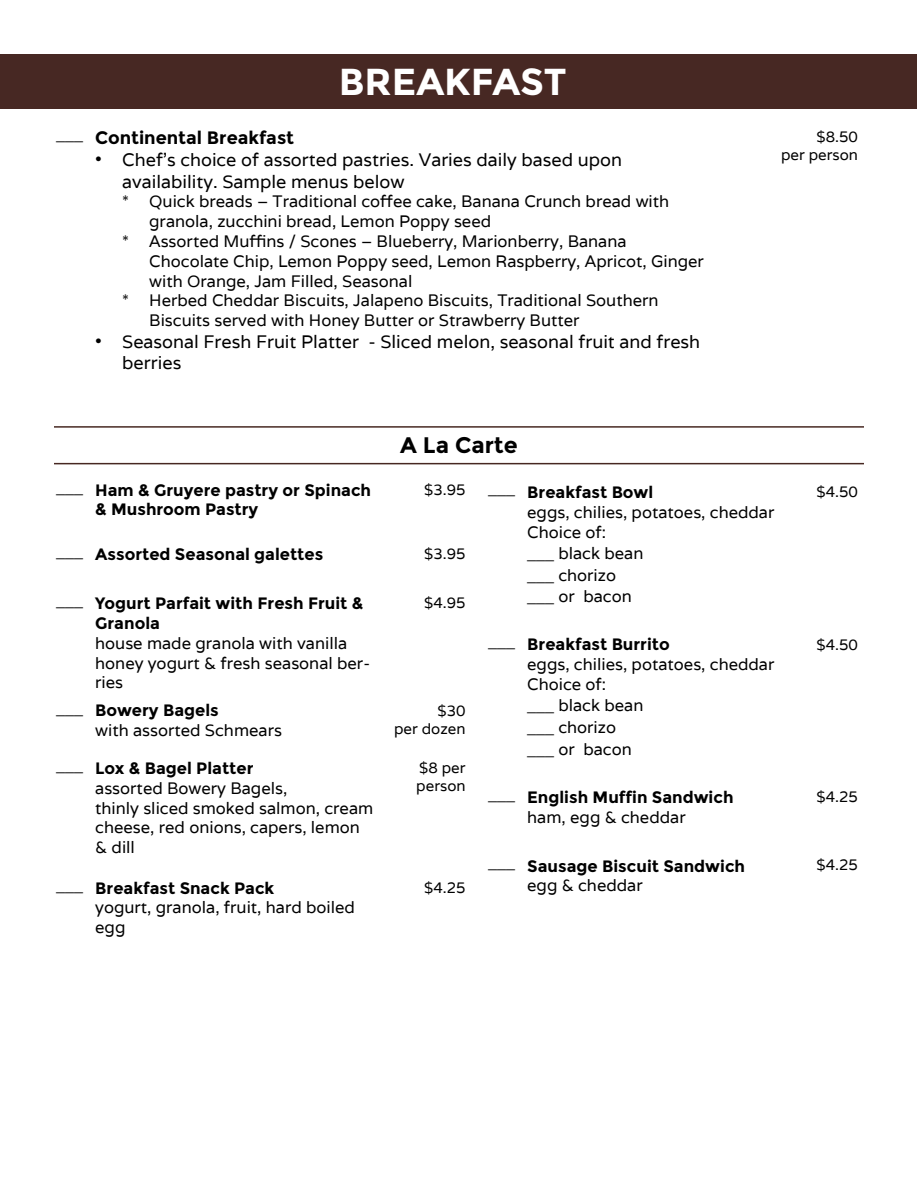
<style>
.page{position:relative;width:918px;height:1188px;background:#fff}
.page>*{position:absolute;margin:0;border:0;box-sizing:border-box;transform-origin:0 0}
.t1{font:700 37.5px "Montserrat";color:#fff}
.t2{font:700 22.5px "Montserrat";color:#000}
.t3{font:18px/21.6px "Varela";color:#000}
.t4{font:700 18px "Montserrat";color:#000}
.t5{font:16.5px/19.8px "Varela";color:#000}
.t6{font:700 16.5px/19.8px "Montserrat";color:#000}
.t7{font:15px/18px "Varela";color:#000;text-align:right}
.s1{font-family:"Minion Pro";font-size:18px}
</style>
<div class="page">
<div style="left:1px;top:54px;width:916px;height:55px;background:#472823"></div>
<hr style="left:54px;top:426px;width:810px;height:2px;background:#472822">
<hr style="left:54px;top:463px;width:810px;height:1px;background:#472822">
<h1 class="t1" style="left:339px;top:59px;width:229px">BREAKFAST</h1>
<p class="t4" style="left:56px;top:127px;width:239px"><sup>___</sup> Continental Breakfast</p>
<p class="t3" style="left:122px;top:149px;width:501px;text-indent:-27px">• Chef’s choice of assorted pastries. Varies daily based upon availability. Sample menus below</p>
<p class="t5" style="left:122px;top:192px;width:549px">* Quick breads – Traditional coffee cake, Banana Crunch bread with</p>
<p class="t5" style="left:149px;top:211px;width:343px">granola, zucchini bread, Lemon Poppy seed</p>
<p class="t5" style="left:122px;top:231px;width:506px">* Assorted Muffins / Scones – Blueberry, Marionberry, Banana</p>
<p class="t5" style="left:149px;top:251px;width:556px">Chocolate Chip, Lemon Poppy seed, Lemon Raspberry, Apricot, Ginger</p>
<p class="t5" style="left:149px;top:271px;width:265px">with Orange, Jam Filled, Seasonal</p>
<p class="t5" style="left:122px;top:291px;width:538px">* Herbed Cheddar Biscuits, Jalapeno Biscuits, Traditional Southern</p>
<p class="t5" style="left:149px;top:310px;width:432px">Biscuits served with Honey Butter or Strawberry Butter</p>
<p class="t3" style="left:122px;top:331px;width:579px;text-indent:-27px">• Seasonal Fresh Fruit Platter - Sliced melon, seasonal fruit and fresh berries</p>
<p class="t7" style="left:781px;top:128px;width:78px">$8.50<br>per person</p>
<h2 class="t2" style="left:400px;top:432px;width:119px">A La Carte</h2>
<p class="t6" style="left:95px;top:480px;width:277px;text-indent:-39px"><sup>___</sup> Ham &amp; Gruyere pastry or Spinach &amp; Mushroom Pastry</p>
<p class="t7" style="left:424px;top:480px;width:43px">$3.95</p>
<p class="t6" style="left:56px;top:544px;width:269px"><sup>___</sup> Assorted Seasonal galettes</p>
<p class="t7" style="left:424px;top:544px;width:43px">$3.95</p>
<p class="t6" style="left:95px;top:594px;width:270px;text-indent:-39px"><sup>___</sup> Yogurt Parfait with Fresh Fruit &amp;<br>Granola</p>
<p class="t5" style="left:95px;top:633px;width:276px">house made granola with vanilla honey yogurt &amp; fresh seasonal ber&shy;ries</p>
<p class="t7" style="left:424px;top:594px;width:43px">$4.95</p>
<p class="t6" style="left:56px;top:701px;width:164px"><sup>___</sup> Bowery Bagels</p>
<p class="t5" style="left:95px;top:720px;width:188px">with assorted Schmears</p>
<p class="t6" style="left:56px;top:758px;width:199px"><sup>___</sup> Lox &amp; Bagel Platter</p>
<p class="t5" style="left:95px;top:778px;width:280px">assorted Bowery Bagels,<br>thinly sliced smoked salmon, cream cheese, red onions, capers, lemon &amp; dill</p>
<p class="t6" style="left:56px;top:878px;width:220px"><sup>___</sup> Breakfast Snack Pack</p>
<p class="t5" style="left:95px;top:897px;width:261px">yogurt, granola, fruit, hard boiled egg</p>
<p class="t7" style="left:394px;top:701px;width:73px">$30<br>per dozen</p>
<p class="t7" style="left:416px;top:759px;width:51px;text-align:left">$8 per person</p>
<p class="t7" style="left:424px;top:878px;width:43px">$4.25</p>
<p class="t6" style="left:488px;top:482px;width:166px"><sup>___</sup> Breakfast Bowl</p>
<p class="t5" style="left:527px;top:502px;width:249px">eggs, chilies, potatoes, cheddar<br>Choice of:</p>
<p class="t5" style="left:527px;top:542px;width:118px;line-height:21.6px"><span class="s1">___</span> black bean <span class="s1">___</span> chorizo <span class="s1">___</span> or bacon</p>
<p class="t6" style="left:488px;top:635px;width:183px"><sup>___</sup> Breakfast Burrito</p>
<p class="t5" style="left:527px;top:654px;width:249px">eggs, chilies, potatoes, cheddar<br>Choice of:</p>
<p class="t5" style="left:527px;top:695px;width:118px;line-height:21.6px"><span class="s1">___</span> black bean <span class="s1">___</span> chorizo <span class="s1">___</span> or bacon</p>
<p class="t6" style="left:488px;top:788px;width:247px"><sup>___</sup> English Muffin Sandwich</p>
<p class="t5" style="left:527px;top:807px;width:160px">ham, egg &amp; cheddar</p>
<p class="t6" style="left:488px;top:856px;width:258px"><sup>___</sup> Sausage Biscuit Sandwich</p>
<p class="t5" style="left:527px;top:875px;width:117px">egg &amp; cheddar</p>
<p class="t7" style="left:817px;top:482px;width:43px">$4.50</p>
<p class="t7" style="left:817px;top:635px;width:43px">$4.50</p>
<p class="t7" style="left:817px;top:787px;width:43px">$4.25</p>
<p class="t7" style="left:817px;top:856px;width:43px">$4.25</p>
</div>
